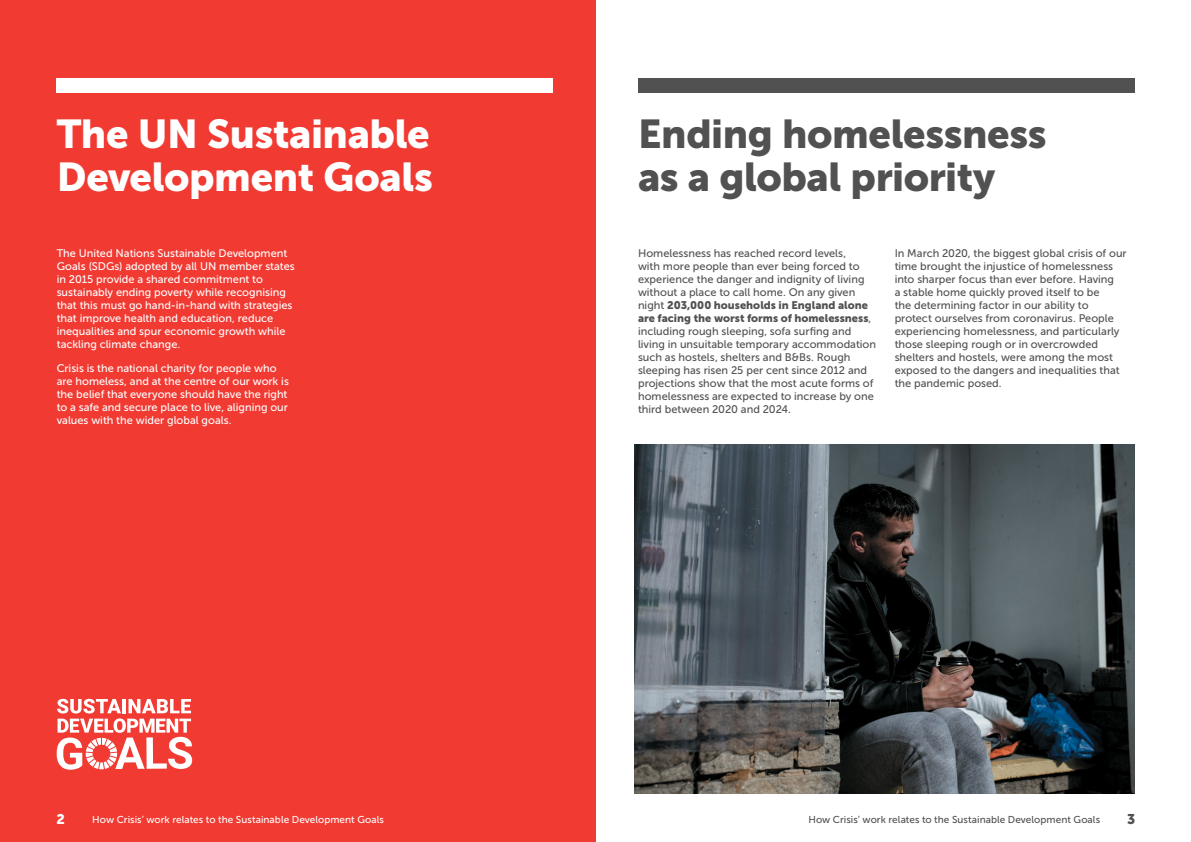
<style>
.page{position:relative;width:1191px;height:842px;background:#fff}
.page>*{position:absolute;margin:0;border:0;box-sizing:border-box;transform-origin:0 0}
.t1{font:40px/43px "Museo Sans 900";letter-spacing:-.01em;color:#515152}
.t2{font:40px/43px "Museo Sans 900";letter-spacing:-.01em;color:#fff}
.t3{font:14px "Museo Sans 900";color:#fff}
.t4{font:14px "Museo Sans 900";color:#515152}
.t5{font:11px/13px "Museo Sans 500";color:#515152}
.t6{font:11px/13px "Museo Sans 500";color:#fff}
.t7{font:11px/13px "Museo Sans 900";color:#515152}
.t8{font:10px "Museo Sans 500";letter-spacing:.005em;color:#fff}
.t9{font:10px "Museo Sans 500";letter-spacing:.005em;color:#515152}
.s1{font-family:"Museo Sans 500"}
</style>
<div class="page">
<div style="left:0;top:0;width:595px;height:842px;background:#f13a32"></div>
<div style="left:57px;top:78px;width:496px;height:14px;background:#fff"></div>
<div style="left:638px;top:78px;width:496px;height:14px;background:#515152"></div>
<img style="left:635px;top:444px;width:499px;height:350px">
<svg style="left:57px;top:699px;width:135px;height:71px"></svg>
<h1 class="t2" style="left:57px;top:112px;width:378px">The UN Sustainable<br>Development Goals</h1>
<h1 class="t1" style="left:638px;top:112px;width:410px">Ending homelessness as a global priority</h1>
<p class="t6" style="left:57px;top:247px;width:239px">The United Nations Sustainable Development Goals (SDGs) adopted by all UN member states in 2015 provide a shared commitment to sustainably ending poverty while recognising that this must go hand-in-hand with strategies that improve health and education, reduce inequalities and spur economic growth while tackling climate change.</p>
<p class="t6" style="left:57px;top:362px;width:234px">Crisis is the national charity for people who are homeless, and at the centre of our work is the belief that everyone should have the right to a safe and secure place to live, aligning our values with the wider global goals.</p>
<p class="t5" style="left:638px;top:247px;width:228px">Homelessness has reached record levels, with more people than ever being forced to experience the danger and indignity of living without a place to call home. On any given</p>
<p class="t7" style="left:638px;top:299px;width:235px"><span class="s1">night</span> 203,000 households in England alone are facing the worst forms of homelessness<span class="s1">,</span></p>
<p class="t5" style="left:638px;top:325px;width:239px">including rough sleeping, sofa surfing and living in unsuitable temporary accommodation such as hostels, shelters and B&amp;Bs. Rough sleeping has risen 25 per cent since 2012 and projections show that the most acute forms of homelessness are expected to increase by one third between 2020 and 2024.</p>
<p class="t5" style="left:894px;top:247px;width:233px">In March 2020, the biggest global crisis of our time brought the injustice of homelessness into sharper focus than ever before. Having<br>a stable home quickly proved itself to be<br>the determining factor in our ability to protect ourselves from coronavirus. People experiencing homelessness, and particularly those sleeping rough or in overcrowded shelters and hostels, were among the most exposed to the dangers and inequalities that the pandemic posed.</p>
<p class="t3" style="left:57px;top:811px;width:10px">2</p>
<p class="t8" style="left:92px;top:814px;width:293px">How Crisis’ work relates to the Sustainable Development Goals</p>
<p class="t9" style="left:808px;top:814px;width:293px">How Crisis’ work relates to the Sustainable Development Goals</p>
<p class="t4" style="left:1127px;top:811px;width:10px">3</p>
</div>
